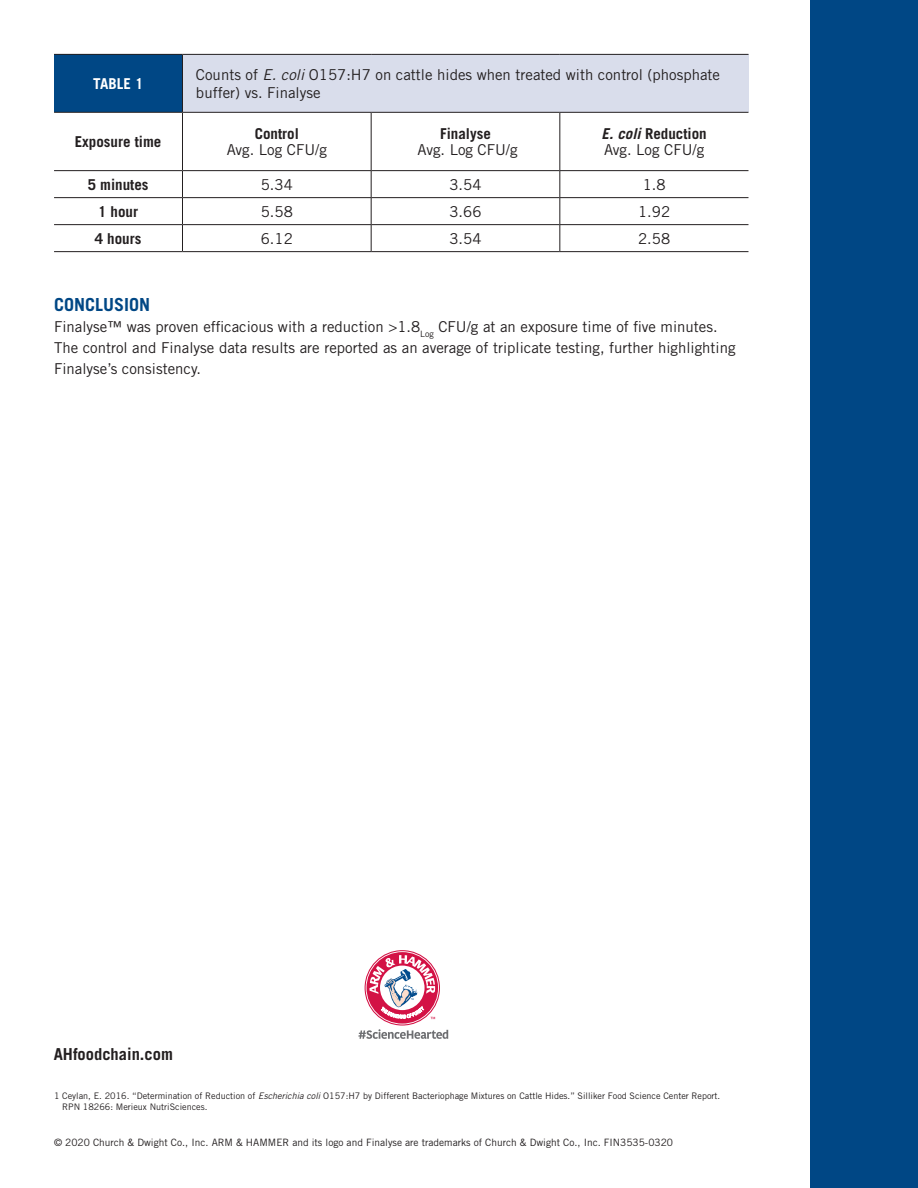
<style>
.page{position:relative;width:918px;height:1188px;background:#fff}
.page>*{position:absolute;margin:0;border:0;box-sizing:border-box;transform-origin:0 0}
.Body{font:700 18px "Trade Gothic LT Std";color:#004785}
.t1{font:700 16.5px "Trade Gothic LT Std";color:#231f20}
.Body-2{font:15px/21px "Trade Gothic LT Std";color:#231f20}
.t2{font:700 15px "Trade Gothic LT Std";color:#231f20}
.t3{font:700 15px "Trade Gothic LT Std";color:#fff}
.t4{font:10.2px "Trade Gothic LT Std";color:#231f20}
.Footnotes{font:9px/10.8px "Trade Gothic LT Std";color:#231f20}
.s1{font-style:italic}
.s2{font-weight:700}
.s3{font-weight:700;font-style:italic}
</style>
<div class="page">
<div style="left:810px;top:0;width:108px;height:1188px;background:#004785"></div>
<div style="left:54px;top:54px;width:128px;height:58px;background:#004785"></div>
<div style="left:182px;top:54px;width:566px;height:58px;background:#d9ddeb"></div>
<hr style="left:54px;top:54px;width:128px;height:1px;background:#231f20">
<hr style="left:182px;top:54px;width:189px;height:1px;background:#231f20">
<hr style="left:182px;top:55px;width:1px;height:57px;background:#231f20">
<hr style="left:371px;top:54px;width:189px;height:1px;background:#231f20">
<hr style="left:560px;top:54px;width:188px;height:1px;background:#231f20">
<hr style="left:54px;top:112px;width:128px;height:1px;background:#231f20">
<hr style="left:182px;top:112px;width:189px;height:1px;background:#231f20">
<hr style="left:182px;top:113px;width:1px;height:57px;background:#231f20">
<hr style="left:371px;top:112px;width:189px;height:1px;background:#231f20">
<hr style="left:371px;top:113px;width:1px;height:57px;background:#231f20">
<hr style="left:54px;top:170px;width:128px;height:1px;background:#231f20">
<hr style="left:182px;top:170px;width:189px;height:1px;background:#231f20">
<hr style="left:371px;top:170px;width:189px;height:1px;background:#231f20">
<hr style="left:54px;top:197px;width:128px;height:1px;background:#231f20">
<hr style="left:182px;top:197px;width:189px;height:1px;background:#231f20">
<hr style="left:371px;top:197px;width:189px;height:1px;background:#231f20">
<hr style="left:560px;top:197px;width:188px;height:1px;background:#231f20">
<hr style="left:54px;top:224px;width:128px;height:1px;background:#231f20">
<hr style="left:182px;top:224px;width:189px;height:1px;background:#231f20">
<svg style="left:182px;top:171px;width:1px;height:80px"></svg>
<hr style="left:371px;top:224px;width:189px;height:1px;background:#231f20">
<svg style="left:371px;top:171px;width:1px;height:80px"></svg>
<hr style="left:560px;top:224px;width:188px;height:1px;background:#231f20">
<hr style="left:54px;top:251px;width:128px;height:1px;background:#231f20">
<hr style="left:182px;top:251px;width:189px;height:1px;background:#231f20">
<hr style="left:371px;top:251px;width:189px;height:1px;background:#231f20">
<hr style="left:560px;top:251px;width:188px;height:1px;background:#231f20">
<svg style="left:559px;top:171px;width:1px;height:80px"></svg>
<hr style="left:559px;top:113px;width:1px;height:57px;background:#231f20">
<hr style="left:560px;top:112px;width:188px;height:1px;background:#231f20">
<hr style="left:560px;top:170px;width:188px;height:1px;background:#231f20">
<svg style="left:358px;top:951px;width:90px;height:88px"></svg>
<p class="t3" style="left:93px;top:74px;width:52px">TABLE 1</p>
<p class="Body-2" style="left:196px;top:65px;width:526px;line-height:18px">Counts of <span class="s1">E. coli</span> O157:H7 on cattle hides when treated with control (phosphate buffer) vs. Finalyse</p>
<p class="t2" style="left:75px;top:132px;width:88px">Exposure time</p>
<p class="Body-2" style="left:227px;top:125px;width:102px;line-height:16.5px;text-align:center"><span class="s2">Control<br></span>Avg. Log CFU/g</p>
<p class="t2" style="left:440px;top:124px;width:52px">Finalyse</p>
<p class="Body-2" style="left:602px;top:125px;width:107px;line-height:16.5px"><span class="s3">E. coli</span> <span class="s2">Reduction<br></span>Avg. Log CFU/g</p>
<p class="Body-2" style="left:418px;top:139px;width:102px">Avg. Log CFU/g</p>
<p class="t2" style="left:88px;top:175px;width:62px">5 minutes</p>
<p class="Body-2" style="left:261px;top:174px;width:34px">5.34</p>
<p class="Body-2" style="left:449px;top:174px;width:34px">3.54</p>
<p class="Body-2" style="left:643px;top:174px;width:24px">1.8</p>
<p class="t2" style="left:98px;top:202px;width:42px">1 hour</p>
<p class="Body-2" style="left:261px;top:201px;width:34px">5.58</p>
<p class="Body-2" style="left:449px;top:201px;width:34px">3.66</p>
<p class="Body-2" style="left:638px;top:201px;width:34px">1.92</p>
<p class="t2" style="left:95px;top:229px;width:48px">4 hours</p>
<p class="Body-2" style="left:261px;top:228px;width:34px">6.12</p>
<p class="Body-2" style="left:449px;top:228px;width:34px">3.54</p>
<p class="Body-2" style="left:638px;top:228px;width:34px">2.58</p>
<p class="Body" style="left:54px;top:293px;width:98px">CONCLUSION</p>
<p class="Body-2" style="left:54px;top:316px;width:683px">Finalyse™ was proven efficacious with a reduction &gt;1.8<sub>Log</sub> CFU/g at an exposure time of five minutes.<br>The control and Finalyse data results are reported as an average of triplicate testing, further highlighting<br>Finalyse’s consistency.</p>
<p class="t1" style="left:54px;top:1044px;width:121px">AHfoodchain.com</p>
<p class="Footnotes" style="left:62px;top:1090px;width:660px;text-indent:-8px">1 Ceylan, E. 2016. “Determination of Reduction of <span class="s1">Escherichia coli</span> O157:H7 by Different Bacteriophage Mixtures on Cattle Hides.” Silliker Food Science Center Report.<br>RPN 18266: Merieux NutriSciences.</p>
<p class="t4" style="left:54px;top:1136px;width:621px">© 2020 Church &amp; Dwight Co., Inc. ARM &amp; HAMMER and its logo and Finalyse are trademarks of Church &amp; Dwight Co., Inc. FIN3535-0320</p>
</div>
